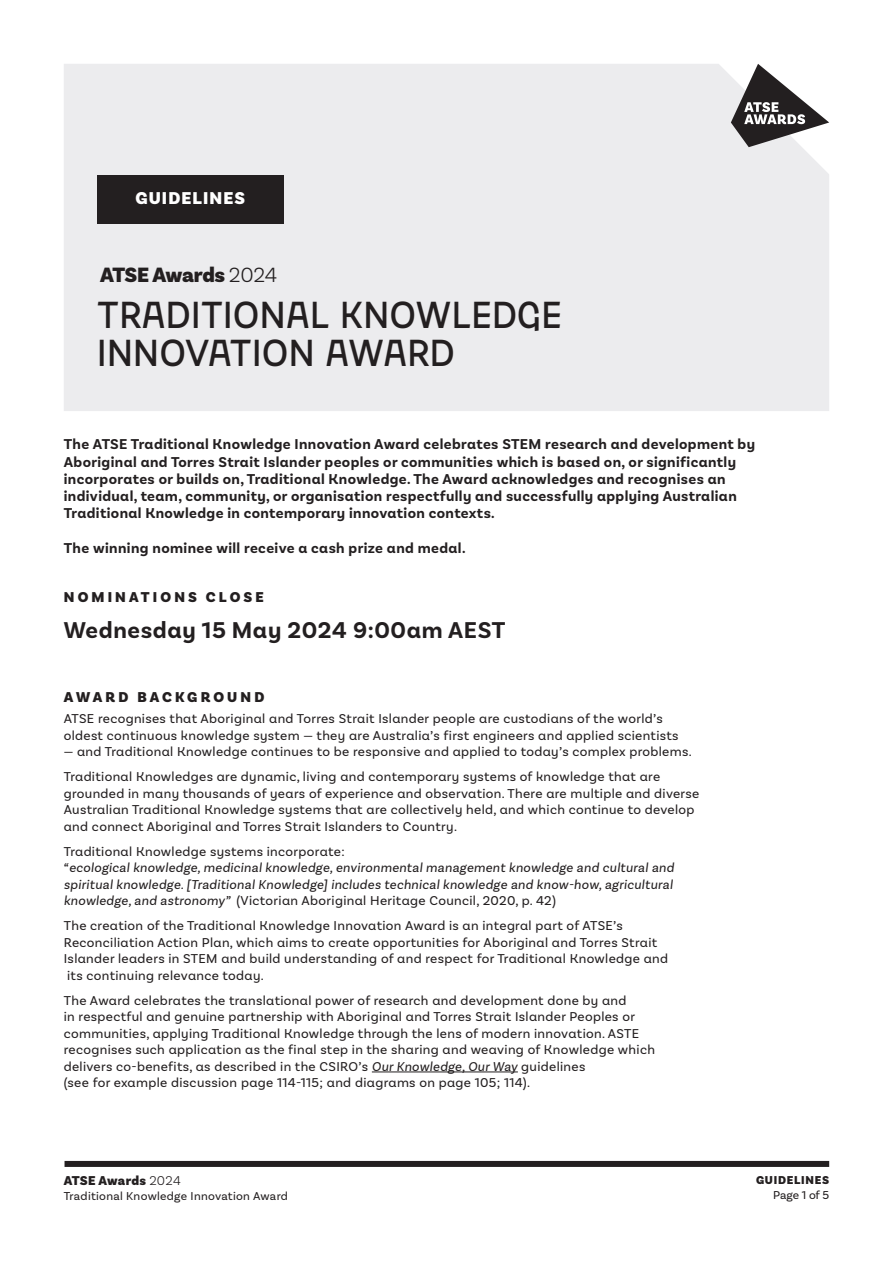
<style>
.page{position:relative;width:893px;height:1263px;background:#fff}
.page>*{position:absolute;margin:0;border:0;box-sizing:border-box;transform-origin:0 0}
.t1{font:500 37.5px/37.5px "Jaroslav";letter-spacing:-.01em;color:#231f20}
.t2{font:700 24px "Basic Sans Alt";letter-spacing:.025em;color:#231f20}
.t3{font:900 21.75px "Basic Sans";letter-spacing:-.02em;color:#231f20}
.t4{font:900 18px "Basic Sans";letter-spacing:.06em;color:#fff}
.t5{font:700 15px/17.2px "Basic Sans Alt";letter-spacing:.025em;color:#231f20}
.t6{font:900 15px "Basic Sans";letter-spacing:.21em;color:#231f20}
.t7{font:13.5px/16.5px "Basic Sans Alt";letter-spacing:.025em;color:#231f20}
.t8{font:italic 13.5px/16.5px "Basic Sans Alt";letter-spacing:.025em;color:#231f20;text-align:justify}
.t9{font:900 13.5px "Basic Sans";letter-spacing:.015em;color:#231f20}
.t10{font:12px "Basic Sans";letter-spacing:.025em;color:#231f20}
.t11{font:900 12px "Basic Sans";letter-spacing:.06em;color:#231f20}
.s1{font-weight:300}
.s2{font-style:normal}
.s3{font-style:italic}
</style>
<div class="page">
<hr style="left:372px;top:1071px;width:146px;height:1px;background:#231f20">
<div style="left:65px;top:1161px;width:764px;height:6px;background:#231f20"></div>
<div style="left:64px;top:64px;width:765px;height:347px;background:#ececee"></div>
<div style="left:97px;top:175px;width:186px;height:49px;background:#231f20"></div>
<svg style="left:731px;top:64px;width:98px;height:83px"></svg>
<h3 class="t4" style="left:135px;top:187px;width:111px">GUIDELINES</h3>
<h3 class="t3" style="left:100px;top:262px;width:179px">ATSE Awards <span class="s1">2024</span></h3>
<h1 class="t1" style="left:97px;top:296px;width:467px">TRADITIONAL KNOWLEDGE<br>INNOVATION AWARD</h1>
<p class="t5" style="left:64px;top:436px;width:693px">The ATSE Traditional Knowledge Innovation Award celebrates STEM research and development by Aboriginal and Torres Strait Islander peoples or communities which is based on, or significantly incorporates or builds on, Traditional Knowledge. The Award acknowledges and recognises an individual, team, community, or organisation respectfully and successfully applying Australian Traditional Knowledge in contemporary innovation contexts.</p>
<p class="t5" style="left:64px;top:539px;width:403px">The winning nominee will receive a cash prize and medal.</p>
<p class="t6" style="left:64px;top:588px;width:201px">NOMINATIONS CLOSE</p>
<h2 class="t2" style="left:64px;top:616px;width:443px">Wednesday 15 May 2024 9:00am AEST</h2>
<p class="t6" style="left:64px;top:688px;width:202px">AWARD BACKGROUND</p>
<p class="t7" style="left:64px;top:710px;width:616px">ATSE recognises that Aboriginal and Torres Strait Islander people are custodians of the world’s oldest continuous knowledge system — they are Australia’s first engineers and applied scientists</p>
<p class="t7" style="left:64px;top:739px;width:629px;line-height:25px">— and Traditional Knowledge continues to be responsive and applied to today’s complex problems.<br>Traditional Knowledges are dynamic, living and contemporary systems of knowledge that are</p>
<p class="t7" style="left:64px;top:785px;width:637px">grounded in many thousands of years of experience and observation. There are multiple and diverse<br>Australian Traditional Knowledge systems that are collectively held, and which continue to develop and connect Aboriginal and Torres Strait Islanders to Country.</p>
<p class="t7" style="left:64px;top:843px;width:282px">Traditional Knowledge systems incorporate:</p>
<p class="t8" style="left:64px;top:859px;width:612px">“ecological knowledge, medicinal knowledge, environmental management knowledge and cultural and spiritual knowledge. [Traditional Knowledge] includes technical knowledge and know-how, agricultural knowledge, and astronomy” <span class="s2">(Victorian Aboriginal Heritage Council, 2020, p. 42)</span></p>
<p class="t7" style="left:64px;top:917px;width:606px">The creation of the Traditional Knowledge Innovation Award is an integral part of ATSE’s Reconciliation Action Plan, which aims to create opportunities for Aboriginal and Torres Strait Islander leaders in STEM and build understanding of and respect for Traditional Knowledge and its continuing relevance today.</p>
<p class="t7" style="left:64px;top:992px;width:593px">The Award celebrates the translational power of research and development done by and<br>in respectful and genuine partnership with Aboriginal and Torres Strait Islander Peoples or communities, applying Traditional Knowledge through the lens of modern innovation. ASTE recognises such application as the final step in the sharing and weaving of Knowledge which delivers co-benefits, as described in the CSIRO’s <span class="s3">Our Knowledge, Our Way</span> guidelines<br>(see for example discussion page 114-115; and diagrams on page 105; 114).</p>
<p class="t9" style="left:64px;top:1172px;width:119px">ATSE Awards <span class="s1">2024</span></p>
<p class="t10" style="left:64px;top:1189px;width:226px">Traditional Knowledge Innovation Award</p>
<p class="t11" style="left:756px;top:1173px;width:75px">GUIDELINES</p>
<p class="t10" style="left:773px;top:1188px;width:58px">Page 1 of 5</p>
</div>
